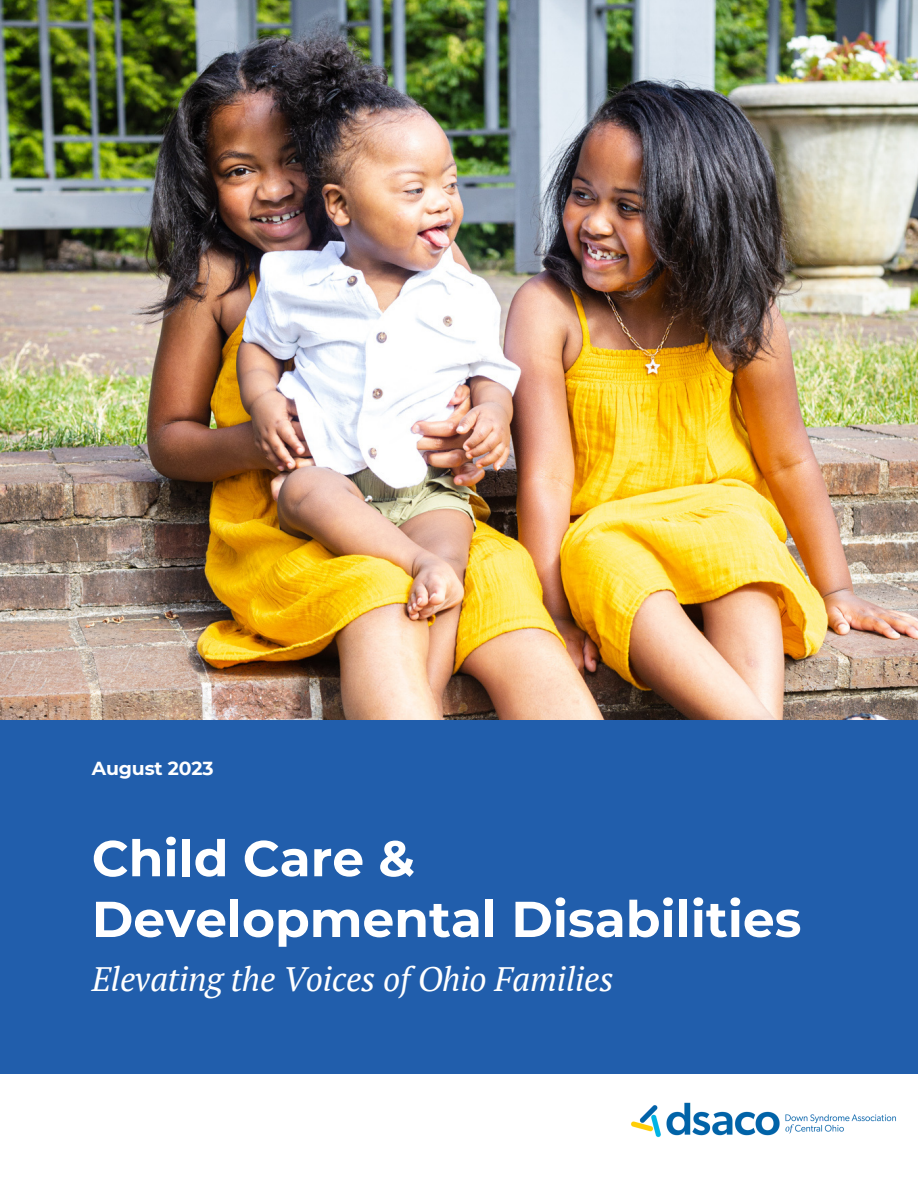
<style>
.page{position:relative;width:918px;height:1188px;background:#fff}
.page>*{position:absolute;margin:0;border:0;box-sizing:border-box;transform-origin:0 0}
.t1{font:700 50.25px/60.8px "Montserrat";color:#fff}
.t2{font:italic 33.75px "PT Serif";letter-spacing:-.005em;color:#fff}
.t3{font:700 18.75px "Montserrat";letter-spacing:-.005em;color:#fff}
</style>
<div class="page">
<img style="left:631px;top:1102px;width:265px;height:36px">
<img style="left:0;top:0;width:918px;height:720px">
<div style="left:0;top:720px;width:918px;height:353px;background:#215eac"></div>
<p class="t3" style="left:92px;top:757px;width:123px">August 2023</p>
<p class="t1" style="left:92px;top:828px;width:711px">Child Care &amp;<br>Developmental Disabilities</p>
<p class="t2" style="left:92px;top:956px;width:523px">Elevating the Voices of Ohio Families</p>
</div>
